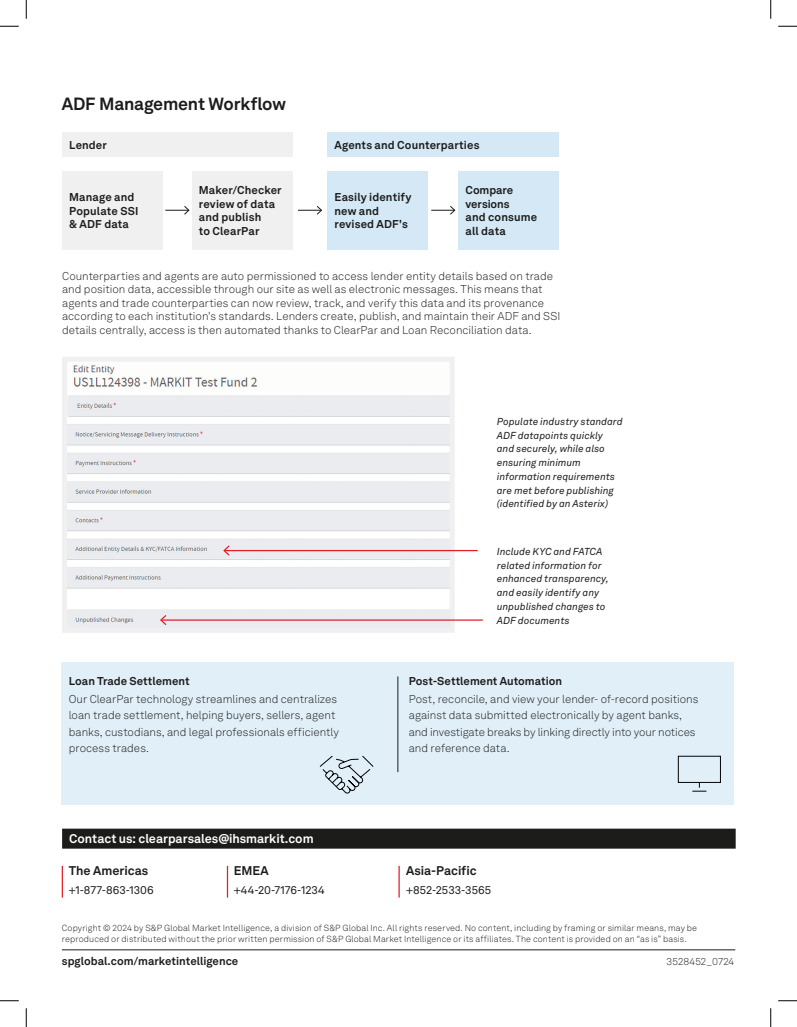
<style>
.page{position:relative;width:797px;height:1027px;background:#fff}
.page>*{position:absolute;margin:0;border:0;box-sizing:border-box;transform-origin:0 0}
.headline_text{font:700 17.5px "Akkurat LL";letter-spacing:-.01em;color:#1c1c1b}
.t1{font:700 12.5px "Akkurat LL";letter-spacing:-.005em;color:#fff}
.t2{font:700 12.5px "Akkurat LL";letter-spacing:-.005em;color:#1c1c1b}
._01_Body_copy{font:300 11.25px/16.2px "Akkurat LL";color:#1c1c1b}
.Body_copy_1_-_9_Auto{font:700 11.25px/13.5px "Akkurat LL";letter-spacing:.01em;color:#1c1c1b}
.t3{font:11.25px "Akkurat LL";letter-spacing:.005em;color:#1c1c1b}
._02_Subheads{font:700 11.25px "Akkurat LL";color:#1c1c1b}
.t4{font:italic 10px/13.8px "Akkurat LL";letter-spacing:.005em;color:#1c1c1b}
.t5{font:300 10px "Akkurat LL";color:#1c1c1b}
.t6{font:300 8.75px/10.6px "Akkurat LL";letter-spacing:.01em;color:#1c1c1b}
</style>
<div class="page">
<div style="left:62px;top:829px;width:673px;height:20px;background:#1c1c1b"></div>
<div style="left:62px;top:662px;width:672px;height:143px;background:#e1eff8"></div>
<hr style="left:62px;top:950px;width:673px;height:1px;background:#1c1c1b">
<hr style="left:227px;top:866px;width:1px;height:32px;background:#e51e26">
<hr style="left:398px;top:866px;width:2px;height:32px;background:#e51e26">
<hr style="left:62px;top:866px;width:1px;height:32px;background:#e51e26">
<hr style="left:397px;top:676px;width:1px;height:96px;background:#1c1c1b">
<img style="left:68px;top:365px;width:380px;height:262px">
<div style="left:62px;top:357px;width:392px;height:276px;border:5px solid #f1f0f0"></div>
<hr style="left:224px;top:550px;width:253px;height:1px;background:#e51e26">
<svg style="left:222px;top:544px;width:9px;height:13px"></svg>
<hr style="left:161px;top:619px;width:322px;height:2px;background:#e51e26">
<svg style="left:159px;top:614px;width:9px;height:12px"></svg>
<svg style="left:165px;top:206px;width:25px;height:9px"></svg>
<div style="left:62px;top:132px;width:230px;height:24px;background:#f1f0f0"></div>
<div style="left:327px;top:132px;width:232px;height:24px;background:#d4e9f5"></div>
<div style="left:62px;top:171px;width:101px;height:78px;background:#f1f0f0"></div>
<div style="left:327px;top:171px;width:101px;height:78px;background:#d4e9f5"></div>
<div style="left:192px;top:171px;width:100px;height:78px;background:#f1f0f0"></div>
<div style="left:458px;top:171px;width:101px;height:78px;background:#d4e9f5"></div>
<svg style="left:677px;top:756px;width:44px;height:36px"></svg>
<svg style="left:319px;top:755px;width:55px;height:39px"></svg>
<svg style="left:298px;top:206px;width:24px;height:9px"></svg>
<svg style="left:431px;top:206px;width:24px;height:9px"></svg>
<svg style="left:0;top:25px;width:19px;height:2px"></svg>
<svg style="left:778px;top:25px;width:19px;height:2px"></svg>
<svg style="left:0;top:1000px;width:19px;height:1px"></svg>
<svg style="left:778px;top:1000px;width:19px;height:1px"></svg>
<svg style="left:25px;top:0;width:2px;height:19px"></svg>
<svg style="left:25px;top:1008px;width:2px;height:19px"></svg>
<svg style="left:770px;top:0;width:1px;height:19px"></svg>
<svg style="left:770px;top:1008px;width:1px;height:19px"></svg>
<p class="headline_text" style="left:62px;top:91px;width:226px">ADF Management Workflow</p>
<p class="Body_copy_1_-_9_Auto" style="left:69px;top:137px;width:39px">Lender</p>
<p class="Body_copy_1_-_9_Auto" style="left:334px;top:137px;width:146px">Agents and Counterparties</p>
<p class="Body_copy_1_-_9_Auto" style="left:199px;top:183px;width:84px">Maker/Checker review of data and publish<br>to ClearPar</p>
<p class="Body_copy_1_-_9_Auto" style="left:465px;top:183px;width:73px">Compare versions<br>and consume all data</p>
<p class="Body_copy_1_-_9_Auto" style="left:69px;top:190px;width:71px">Manage and<br>Populate SSI &amp; ADF data</p>
<p class="Body_copy_1_-_9_Auto" style="left:334px;top:190px;width:79px">Easily identify new and revised ADF's</p>
<p class="_01_Body_copy" style="left:62px;top:269px;width:499px;line-height:13.5px">Counterparties and agents are auto permissioned to access lender entity details based on trade and position data, accessible through our site as well as electronic messages. This means that agents and trade counterparties can now review, track, and verify this data and its provenance according to each institution's standards. Lenders create, publish, and maintain their ADF and SSI details centrally, access is then automated thanks to ClearPar and Loan Reconciliation data.</p>
<p class="t4" style="left:497px;top:414px;width:127px">Populate industry standard<br>ADF datapoints quickly</p>
<p class="t4" style="left:497px;top:442px;width:109px">and securely, while also ensuring minimum</p>
<p class="t4" style="left:497px;top:469px;width:120px;text-align:justify">information requirements are met before publishing (identified by an Asterix)</p>
<p class="t4" style="left:497px;top:544px;width:113px">Include KYC and FATCA related information for enhanced transparency, and easily identify any unpublished changes to<br>ADF documents</p>
<p class="_02_Subheads" style="left:69px;top:672px;width:122px">Loan Trade Settlement</p>
<p class="_01_Body_copy" style="left:69px;top:691px;width:271px">Our ClearPar technology streamlines and centralizes loan trade settlement, helping buyers, sellers, agent banks, custodians, and legal professionals efficiently process trades.</p>
<p class="_02_Subheads" style="left:409px;top:672px;width:155px">Post-Settlement Automation</p>
<p class="_01_Body_copy" style="left:409px;top:691px;width:291px">Post, reconcile, and view your lender- of-record positions against data submitted electronically by agent banks, and investigate breaks by linking directly into your notices and reference data.</p>
<p class="t1" style="left:69px;top:829px;width:246px">Contact us: clearparsales@ihsmarkit.com</p>
<p class="t2" style="left:69px;top:861px;width:81px">The Americas</p>
<p class="t3" style="left:69px;top:882px;width:87px">+1-877-863-1306</p>
<p class="t2" style="left:234px;top:861px;width:37px">EMEA</p>
<p class="t3" style="left:234px;top:882px;width:92px">+44-20-7176-1234</p>
<p class="t2" style="left:406px;top:861px;width:72px">Asia-Pacific</p>
<p class="t3" style="left:406px;top:882px;width:87px">+852-2533-3565</p>
<p class="t6" style="left:62px;top:923px;width:636px">Copyright © 2024 by S&amp;P Global Market Intelligence, a division of S&amp;P Global Inc. All rights reserved. No content, including by framing or similar means, may be reproduced or distributed without the prior written permission of S&amp;P Global Market Intelligence or its affiliates. The content is provided on an “as is” basis.</p>
<p class="Body_copy_1_-_9_Auto" style="left:62px;top:954px;width:178px">spglobal.com/marketintelligence</p>
<p class="t5" style="left:666px;top:955px;width:69px">3528452_0724</p>
</div>
